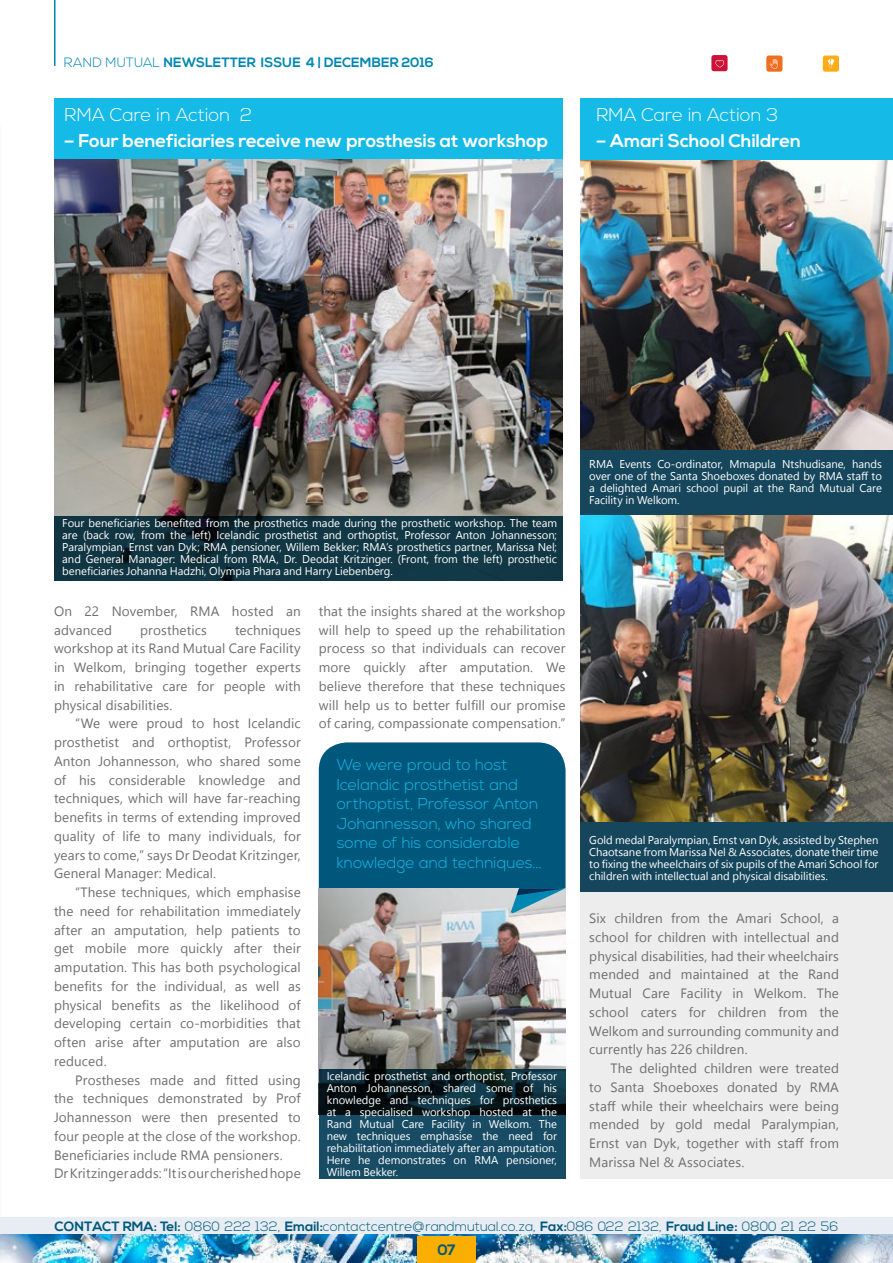
<style>
.page{position:relative;width:893px;height:1263px;background:#fff}
.page>*{position:absolute;margin:0;border:0;box-sizing:border-box;transform-origin:0 0}
.t1{font:700 18.45px "Nexa";color:#fff}
.t2{font:300 18.45px "Nexa";color:#fff}
.t3{font:300 15.75px/19.5px "Nexa";letter-spacing:.005em;color:#16bae7}
.t4{font:700 15px "Nexa";color:#00577c}
.t5{font:13.5px/18.8px "Segoe UI";letter-spacing:.01em;color:#706f6f;text-align:justify}
.t6{font:300 13.5px "Nexa";color:#00577c}
.t7{font:700 13.5px "Nexa";letter-spacing:.005em;color:#0087b1}
.t8{font:11.25px/12px "Segoe UI";letter-spacing:-.005em;color:#fff;text-align:justify}
.s1{font-weight:300}
.s2{font-weight:700}
</style>
<div class="page">
<img style="left:0;top:1234px;width:893px;height:29px">
<div style="left:0;top:1217px;width:893px;height:17px;background:#e7edf2"></div>
<hr style="left:54px;top:0;width:2px;height:66px;background:#0087b1">
<div style="left:417px;top:1237px;width:58px;height:26px;background:#f9ae00"></div>
<div style="left:711px;top:55px;width:17px;height:16px;background:#cc1236;border-radius:2px"></div>
<svg style="left:715px;top:60px;width:9px;height:7px"></svg>
<div style="left:766px;top:56px;width:16px;height:16px;background:#f06e21;border-radius:2px"></div>
<svg style="left:770px;top:59px;width:7px;height:10px"></svg>
<div style="left:823px;top:56px;width:16px;height:16px;background:#faad17;border-radius:2px"></div>
<svg style="left:827px;top:59px;width:7px;height:9px"></svg>
<div style="left:580px;top:253px;width:313px;height:926px;background:#ededed"></div>
<div style="left:580px;top:822px;width:313px;height:70px;background:#16465c"></div>
<div style="left:580px;top:450px;width:312px;height:66px;background:#16465c"></div>
<img style="left:580px;top:160px;width:312px;height:290px">
<div style="left:54px;top:98px;width:508px;height:62px;background:#16bae7"></div>
<div style="left:580px;top:98px;width:313px;height:62px;background:#16bae7"></div>
<div style="left:319px;top:742px;width:247px;height:265px;background:#00577c;border-radius:28px"></div>
<img style="left:319px;top:888px;width:247px;height:181px">
<svg style="left:510px;top:888px;width:56px;height:25px"></svg>
<img style="left:54px;top:160px;width:508px;height:356px">
<img style="left:580px;top:516px;width:313px;height:306px">
<svg style="left:54px;top:516px;width:508px;height:64px;background:#103340"></svg>
<svg style="left:319px;top:1069px;width:247px;height:110px;background:#113849"></svg>
<p class="t7" style="left:64px;top:55px;width:371px"><span class="s1">RAND MUTUAL</span> NEWSLETTER ISSUE 4 | DECEMBER 2016</p>
<h1 class="t2" style="left:65px;top:104px;width:189px">RMA Care in Action 2</h1>
<h1 class="t1" style="left:65px;top:130px;width:485px">– Four beneficiaries receive new prosthesis at workshop</h1>
<h1 class="t2" style="left:596px;top:104px;width:183px">RMA Care in Action 3</h1>
<h1 class="t1" style="left:596px;top:130px;width:206px">– Amari School Children</h1>
<p class="t8" style="left:62px;top:517px;width:496px">Four beneficiaries benefited from the prosthetics made during the prosthetic workshop. The team are (back row, from the left) Icelandic prosthetist and orthoptist, Professor Anton Johannesson; Paralympian, Ernst van Dyk; RMA pensioner, Willem Bekker; RMA’s prosthetics partner, Marissa Nel; and General Manager: Medical from RMA, Dr. Deodat Kritzinger. (Front, from the left) prosthetic beneficiaries Johanna Hadzhi, Olympia Phara and Harry Liebenberg.</p>
<p class="t5" style="left:54px;top:601px;width:248px">On 22 November, RMA hosted an advanced</p>
<p class="t5" style="left:54px;top:620px;width:248px;text-indent:181px">techniques workshop at its Rand Mutual Care Facility in Welkom, bringing together experts in rehabilitative care for people with physical disabilities.</p>
<p class="t5" style="left:54px;top:714px;width:248px;text-indent:21px">“We were proud to host Icelandic prosthetist and orthoptist, Professor Anton Johannesson, who shared some of his considerable knowledge and techniques, which will have far-reaching benefits in terms of extending improved quality of life to many individuals, for years to come,” says Dr Deodat Kritzinger, General Manager: Medical.</p>
<p class="t5" style="left:54px;top:883px;width:248px;text-indent:21px">“These techniques, which emphasise the need for rehabilitation immediately after an amputation, help patients to get mobile more quickly after their amputation. This has both psychological benefits for the individual, as well as physical benefits as the likelihood of developing certain co-morbidities that often arise after amputation are also reduced.</p>
<p class="t5" style="left:54px;top:1070px;width:248px;text-align:left;text-indent:21px">Prostheses made and fitted using the techniques demonstrated by Prof Johannesson were then presented to four people at the close of the workshop.<br>Beneficiaries include RMA pensioners.<br>Dr Kritzinger adds: “It is our cherished hope</p>
<p class="t5" style="left:140px;top:620px;width:68px">prosthetics</p>
<p class="t5" style="left:319px;top:601px;width:248px">that the insights shared at the workshop will help to speed up the rehabilitation process so that individuals can recover more quickly after amputation. We believe therefore that these techniques will help us to better fulfill our promise of caring, compassionate compensation.”</p>
<p class="t3" style="left:337px;top:756px;width:207px">We were proud to host<br>Icelandic prosthetist and orthoptist, Professor Anton<br>Johannesson, who shared some of his considerable knowledge and techniques...</p>
<p class="t8" style="left:327px;top:1070px;width:232px">Icelandic prosthetist and orthoptist, Professor Anton Johannesson, shared some of his knowledge and techniques for prosthetics at a specialised workshop hosted at the Rand Mutual Care Facility in Welkom. The new techniques emphasise the need for rehabilitation immediately after an amputation.<br>Here he demonstrates on RMA pensioner, Willem Bekker.</p>
<p class="t8" style="left:589px;top:458px;width:294px">RMA Events Co-ordinator, Mmapula Ntshudisane, hands over one of the Santa Shoeboxes donated by RMA staff to a delighted Amari school pupil at the Rand Mutual Care Facility in Welkom.</p>
<p class="t8" style="left:589px;top:834px;width:291px">Gold medal Paralympian, Ernst van Dyk, assisted by Stephen Chaotsane from Marissa Nel &amp; Associates, donate their time to fixing the wheelchairs of six pupils of the Amari School for children with intellectual and physical disabilities.</p>
<p class="t5" style="left:589px;top:908px;width:251px">Six children from the Amari School, a school for children with intellectual and physical disabilities, had their wheelchairs mended and maintained at the Rand Mutual Care Facility in Welkom. The school caters for children from the Welkom and surrounding community and currently has 226 children.</p>
<p class="t5" style="left:589px;top:1058px;width:251px;text-indent:21px">The delighted children were treated to Santa Shoeboxes donated by RMA staff while their wheelchairs were being mended by gold medal Paralympian, Ernst van Dyk, together with staff from Marissa Nel &amp; Associates.</p>
<p class="t6" style="left:55px;top:1218px;width:785px"><span class="s2">CONTACT RMA: Tel:</span> 0860 222 132, <span class="s2">Email:</span>contactcentre@randmutual.co.za, <span class="s2">Fax:</span>086 022 2132, <span class="s2">Fraud Line:</span> 0800 21 22 56</p>
<p class="t4" style="left:437px;top:1241px;width:20px">07</p>
</div>
